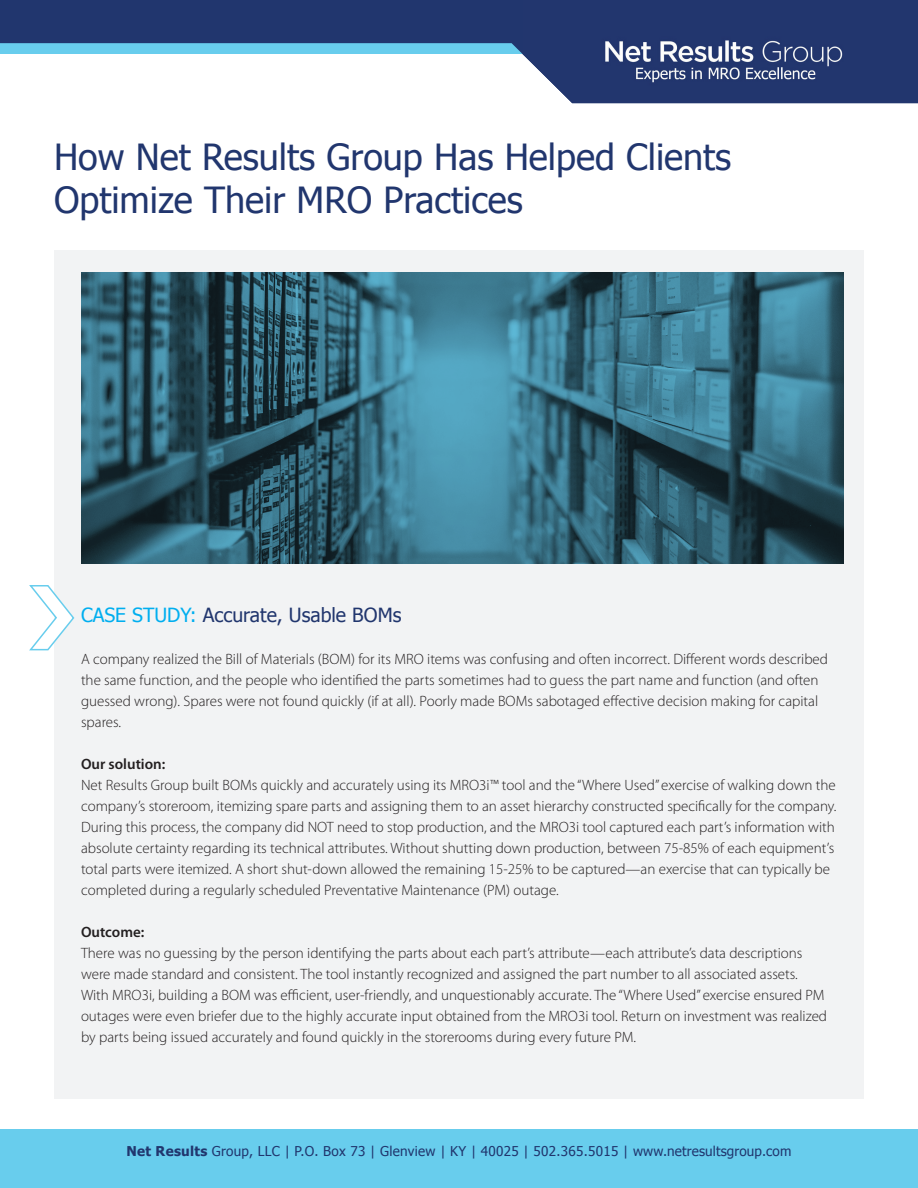
<style>
.page{position:relative;width:918px;height:1188px;background:#fff}
.page>*{position:absolute;margin:0;border:0;box-sizing:border-box;transform-origin:0 0}
.t1{font:36px/43.2px "Tahoma";color:#21366e}
.t2{font:19.5px "Tahoma";color:#21366e}
.t3{font:300 15px/21px "Myriad Pro";color:#231f20}
.t4{font:600 15px "Myriad Pro";color:#231f20}
.t5{font:13.5px "Tahoma";letter-spacing:.02em;color:#21366e}
.s1{color:#00aeef}
.s2{font-weight:700}
</style>
<div class="page">
<svg style="left:0;top:0;width:522px;height:54px;fill:#21366e"></svg>
<img style="left:522px;top:0;width:396px;height:103px">
<div style="left:54px;top:251px;width:810px;height:848px;background:#f2f3f4"></div>
<div style="left:0;top:1130px;width:918px;height:58px;background:#68cded"></div>
<svg style="left:29px;top:585px;width:46px;height:66px"></svg>
<svg style="left:81px;top:272px;width:762px;height:292px"></svg>
<h1 class="t1" style="left:54px;top:134px;width:679px">How Net Results Group Has Helped Clients<br>Optimize Their MRO Practices</h1>
<h2 class="t2" style="left:81px;top:602px;width:322px"><span class="s1">CASE STUDY:</span> Accurate, Usable BOMs</h2>
<p class="t3" style="left:81px;top:649px;width:749px">A company realized the Bill of Materials (BOM) for its MRO items was confusing and often incorrect. Different words described the same function, and the people who identified the parts sometimes had to guess the part name and function (and often guessed wrong). Spares were not found quickly (if at all). Poorly made BOMs sabotaged effective decision making for capital spares.</p>
<p class="t4" style="left:81px;top:756px;width:86px">Our solution:</p>
<p class="t3" style="left:81px;top:775px;width:757px">Net Results Group built BOMs quickly and accurately using its MRO3i™ tool and the “Where Used” exercise of walking down the company’s storeroom, itemizing spare parts and assigning them to an asset hierarchy constructed specifically for the company.<br>During this process, the company did NOT need to stop production, and the MRO3i tool captured each part’s information with absolute certainty regarding its technical attributes. Without shutting down production, between 75-85% of each equipment’s total parts were itemized. A short shut-down allowed the remaining 15-25% to be captured—an exercise that can typically be completed during a regularly scheduled Preventative Maintenance (PM) outage.</p>
<p class="t4" style="left:81px;top:924px;width:65px">Outcome:</p>
<p class="t3" style="left:81px;top:943px;width:748px">There was no guessing by the person identifying the parts about each part’s attribute—each attribute’s data descriptions were made standard and consistent. The tool instantly recognized and assigned the part number to all associated assets.<br>With MRO3i, building a BOM was efficient, user-friendly, and unquestionably accurate. The “Where Used” exercise ensured PM outages were even briefer due to the highly accurate input obtained from the MRO3i tool. Return on investment was realized by parts being issued accurately and found quickly in the storerooms during every future PM.</p>
<p class="t5" style="left:127px;top:1142px;width:666px"><span class="s2">Net Results</span> Group, LLC | P.O. Box 73 | Glenview | KY | 40025 | 502.365.5015 | www.netresultsgroup.com</p>
</div>
